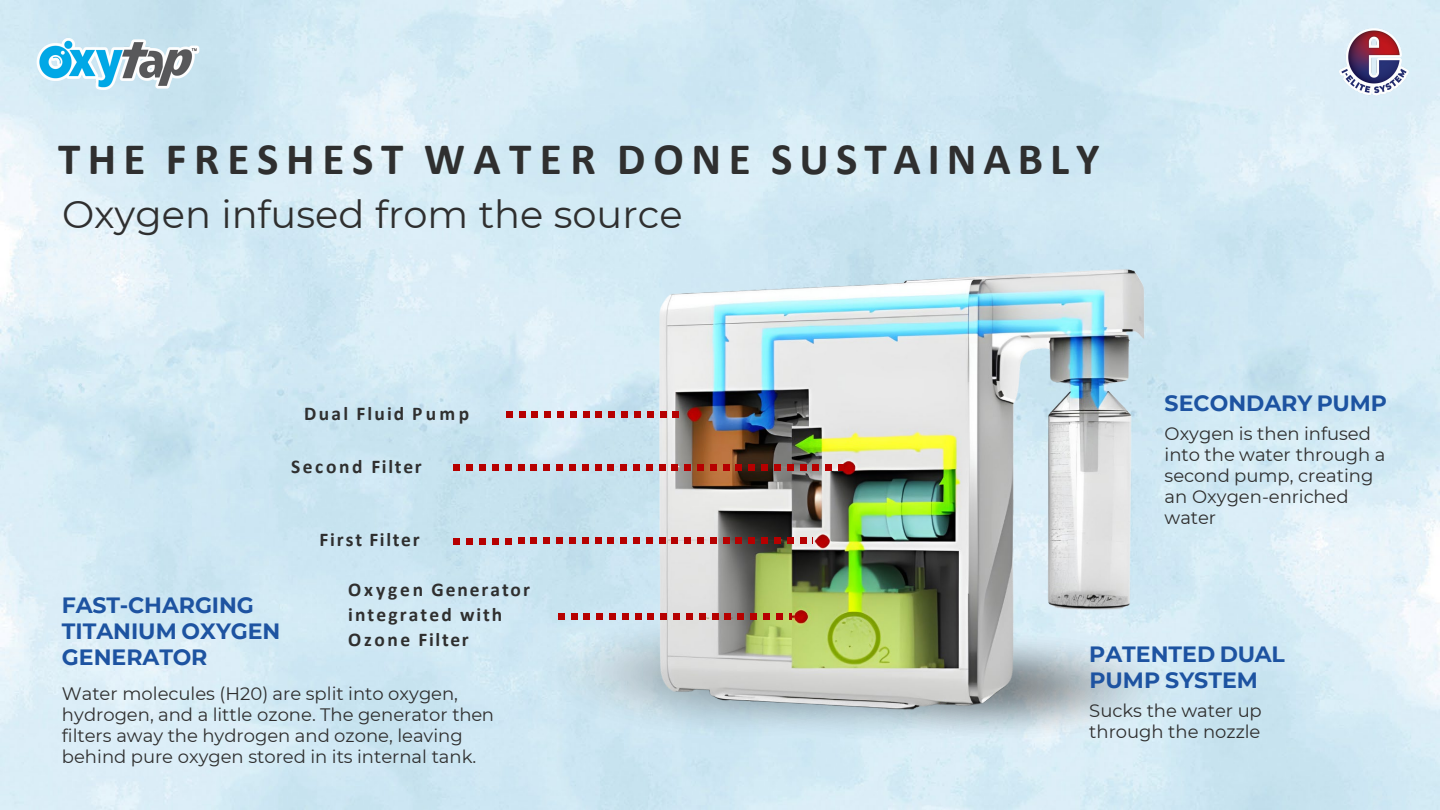
<style>
.page{position:relative;width:1440px;height:810px;background:#fff}
.page>*{position:absolute;margin:0;border:0;box-sizing:border-box;transform-origin:0 0}
.t1{font:700 45.1px "Calibri";letter-spacing:.17em;color:#2f2f2f}
.t2{font:38.4px "Montserrat";color:#2f2f2f}
.t3{font:700 22.1px/25.9px "Montserrat";letter-spacing:-.005em;color:#1d53a1}
.t4{font:700 19.4px/25.1px "Calibri";letter-spacing:.105em;color:#2f2f2f}
.t5{font:18px/21px "Montserrat";color:#2f2f2f}
</style>
<div class="page">
<img style="left:0;top:0;width:1440px;height:810px">
<svg style="left:506px;top:411px;width:6px;height:6px"></svg>
<img style="left:1090px;top:715px;width:98px;height:24px">
<img style="left:520px;top:606px;width:150px;height:142px">
<img style="left:670px;top:715px;width:420px;height:36px">
<img style="left:644px;top:266px;width:554px;height:449px">
<svg style="left:518px;top:538px;width:6px;height:6px"></svg>
<svg style="left:518px;top:465px;width:6px;height:6px"></svg>
<svg style="left:519px;top:411px;width:6px;height:6px"></svg>
<svg style="left:531px;top:538px;width:6px;height:6px"></svg>
<svg style="left:531px;top:465px;width:6px;height:6px"></svg>
<svg style="left:532px;top:411px;width:6px;height:6px"></svg>
<svg style="left:544px;top:538px;width:6px;height:6px"></svg>
<svg style="left:544px;top:465px;width:6px;height:6px"></svg>
<div style="left:544px;top:411px;width:7px;height:6px;background:#b60000"></div>
<div style="left:556px;top:538px;width:7px;height:6px;background:#b60000"></div>
<div style="left:556px;top:465px;width:7px;height:6px;background:#b60000"></div>
<div style="left:557px;top:411px;width:7px;height:6px;background:#b60000"></div>
<div style="left:558px;top:613px;width:6px;height:7px;background:#b60000"></div>
<div style="left:569px;top:538px;width:7px;height:6px;background:#b60000"></div>
<div style="left:569px;top:465px;width:7px;height:6px;background:#b60000"></div>
<div style="left:570px;top:411px;width:7px;height:6px;background:#b60000"></div>
<div style="left:571px;top:613px;width:6px;height:7px;background:#b60000"></div>
<svg style="left:582px;top:538px;width:6px;height:6px"></svg>
<svg style="left:582px;top:465px;width:6px;height:6px"></svg>
<svg style="left:583px;top:411px;width:6px;height:6px"></svg>
<div style="left:584px;top:613px;width:6px;height:7px;background:#b60000"></div>
<svg style="left:595px;top:538px;width:6px;height:6px"></svg>
<svg style="left:595px;top:465px;width:6px;height:6px"></svg>
<svg style="left:596px;top:411px;width:6px;height:6px"></svg>
<div style="left:596px;top:613px;width:7px;height:7px;background:#b60000"></div>
<svg style="left:608px;top:538px;width:6px;height:6px"></svg>
<svg style="left:608px;top:465px;width:6px;height:6px"></svg>
<svg style="left:609px;top:411px;width:6px;height:6px"></svg>
<div style="left:609px;top:613px;width:7px;height:7px;background:#b60000"></div>
<div style="left:620px;top:538px;width:7px;height:6px;background:#b60000"></div>
<div style="left:620px;top:465px;width:7px;height:6px;background:#b60000"></div>
<div style="left:621px;top:411px;width:7px;height:6px;background:#b60000"></div>
<div style="left:622px;top:613px;width:6px;height:7px;background:#b60000"></div>
<div style="left:633px;top:538px;width:7px;height:6px;background:#b60000"></div>
<div style="left:633px;top:465px;width:7px;height:6px;background:#b60000"></div>
<div style="left:634px;top:411px;width:7px;height:6px;background:#b60000"></div>
<div style="left:635px;top:613px;width:6px;height:7px;background:#b60000"></div>
<svg style="left:646px;top:538px;width:6px;height:6px"></svg>
<svg style="left:646px;top:465px;width:6px;height:6px"></svg>
<svg style="left:647px;top:411px;width:6px;height:6px"></svg>
<svg style="left:659px;top:538px;width:6px;height:6px"></svg>
<svg style="left:659px;top:465px;width:6px;height:6px"></svg>
<svg style="left:660px;top:411px;width:6px;height:6px"></svg>
<svg style="left:672px;top:538px;width:6px;height:6px"></svg>
<svg style="left:672px;top:465px;width:6px;height:6px"></svg>
<svg style="left:673px;top:411px;width:6px;height:6px"></svg>
<svg style="left:685px;top:538px;width:6px;height:6px"></svg>
<svg style="left:685px;top:465px;width:6px;height:6px"></svg>
<div style="left:697px;top:538px;width:7px;height:6px;background:#b60000"></div>
<div style="left:697px;top:465px;width:7px;height:6px;background:#b60000"></div>
<div style="left:710px;top:538px;width:7px;height:6px;background:#b60000"></div>
<div style="left:710px;top:465px;width:7px;height:6px;background:#b60000"></div>
<svg style="left:723px;top:538px;width:6px;height:6px"></svg>
<svg style="left:723px;top:465px;width:6px;height:6px"></svg>
<svg style="left:736px;top:538px;width:6px;height:6px"></svg>
<svg style="left:736px;top:465px;width:6px;height:6px"></svg>
<svg style="left:749px;top:538px;width:6px;height:6px"></svg>
<svg style="left:749px;top:465px;width:6px;height:6px"></svg>
<div style="left:761px;top:538px;width:7px;height:6px;background:#b60000"></div>
<div style="left:761px;top:465px;width:7px;height:6px;background:#b60000"></div>
<div style="left:774px;top:538px;width:7px;height:6px;background:#b60000"></div>
<div style="left:774px;top:465px;width:7px;height:6px;background:#b60000"></div>
<svg style="left:787px;top:538px;width:6px;height:6px"></svg>
<svg style="left:787px;top:465px;width:6px;height:6px"></svg>
<svg style="left:800px;top:538px;width:6px;height:6px"></svg>
<svg style="left:800px;top:465px;width:6px;height:6px"></svg>
<svg style="left:813px;top:465px;width:6px;height:6px"></svg>
<div style="left:825px;top:465px;width:7px;height:6px;background:#b60000"></div>
<svg style="left:838px;top:465px;width:6px;height:6px"></svg>
<div style="left:648px;top:613px;width:6px;height:7px;background:#b60000"></div>
<div style="left:661px;top:613px;width:6px;height:7px;background:#b60000"></div>
<div style="left:673px;top:613px;width:7px;height:7px;background:#b60000"></div>
<div style="left:686px;top:613px;width:7px;height:7px;background:#b60000"></div>
<div style="left:699px;top:613px;width:6px;height:7px;background:#b60000"></div>
<div style="left:712px;top:613px;width:6px;height:7px;background:#b60000"></div>
<div style="left:725px;top:613px;width:6px;height:7px;background:#b60000"></div>
<div style="left:738px;top:613px;width:6px;height:7px;background:#b60000"></div>
<div style="left:750px;top:613px;width:7px;height:7px;background:#b60000"></div>
<div style="left:763px;top:613px;width:7px;height:7px;background:#b60000"></div>
<div style="left:776px;top:613px;width:6px;height:7px;background:#b60000"></div>
<svg style="left:789px;top:613px;width:3px;height:7px"></svg>
<svg style="left:454px;top:465px;width:6px;height:6px"></svg>
<svg style="left:467px;top:465px;width:6px;height:6px"></svg>
<div style="left:479px;top:465px;width:7px;height:6px;background:#b60000"></div>
<div style="left:492px;top:465px;width:7px;height:6px;background:#b60000"></div>
<svg style="left:505px;top:465px;width:6px;height:6px"></svg>
<svg style="left:454px;top:538px;width:6px;height:6px"></svg>
<svg style="left:467px;top:538px;width:6px;height:6px"></svg>
<div style="left:479px;top:538px;width:7px;height:6px;background:#b60000"></div>
<div style="left:492px;top:538px;width:7px;height:6px;background:#b60000"></div>
<svg style="left:505px;top:538px;width:6px;height:6px"></svg>
<img style="left:30px;top:38px;width:176px;height:51px">
<img style="left:1331px;top:15px;width:84px;height:85px">
<h2 class="t1" style="left:58px;top:127px;width:1043px">THE FRESHEST WATER DONE SUSTAINABLY</h2>
<h2 class="t2" style="left:62px;top:188px;width:622px">Oxygen infused from the source</h2>
<p class="t4" style="left:304px;top:400px;width:166px">Dual Fluid Pump</p>
<p class="t4" style="left:291px;top:454px;width:132px">Second Filter</p>
<p class="t3" style="left:1165px;top:389px;width:224px">SECONDARY PUMP</p>
<p class="t5" style="left:1165px;top:423px;width:222px">Oxygen is then infused into the water through a second pump, creating an Oxygen-enriched water</p>
<p class="t4" style="left:319px;top:527px;width:102px">First Filter</p>
<p class="t4" style="left:348px;top:577px;width:183px">Oxygen Generator integrated with<br>Ozone Filter</p>
<p class="t3" style="left:62px;top:591px;width:220px">FAST-CHARGING<br>TITANIUM OXYGEN<br>GENERATOR</p>
<p class="t5" style="left:62px;top:683px;width:434px">Water molecules (H20) are split into oxygen, hydrogen, and a little ozone. The generator then filters away the hydrogen and ozone, leaving behind pure oxygen stored in its internal tank.</p>
<p class="t3" style="left:1089px;top:640px;width:197px">PATENTED DUAL<br>PUMP SYSTEM</p>
<p class="t5" style="left:1089px;top:699px;width:174px">Sucks the water up through the nozzle</p>
</div>
